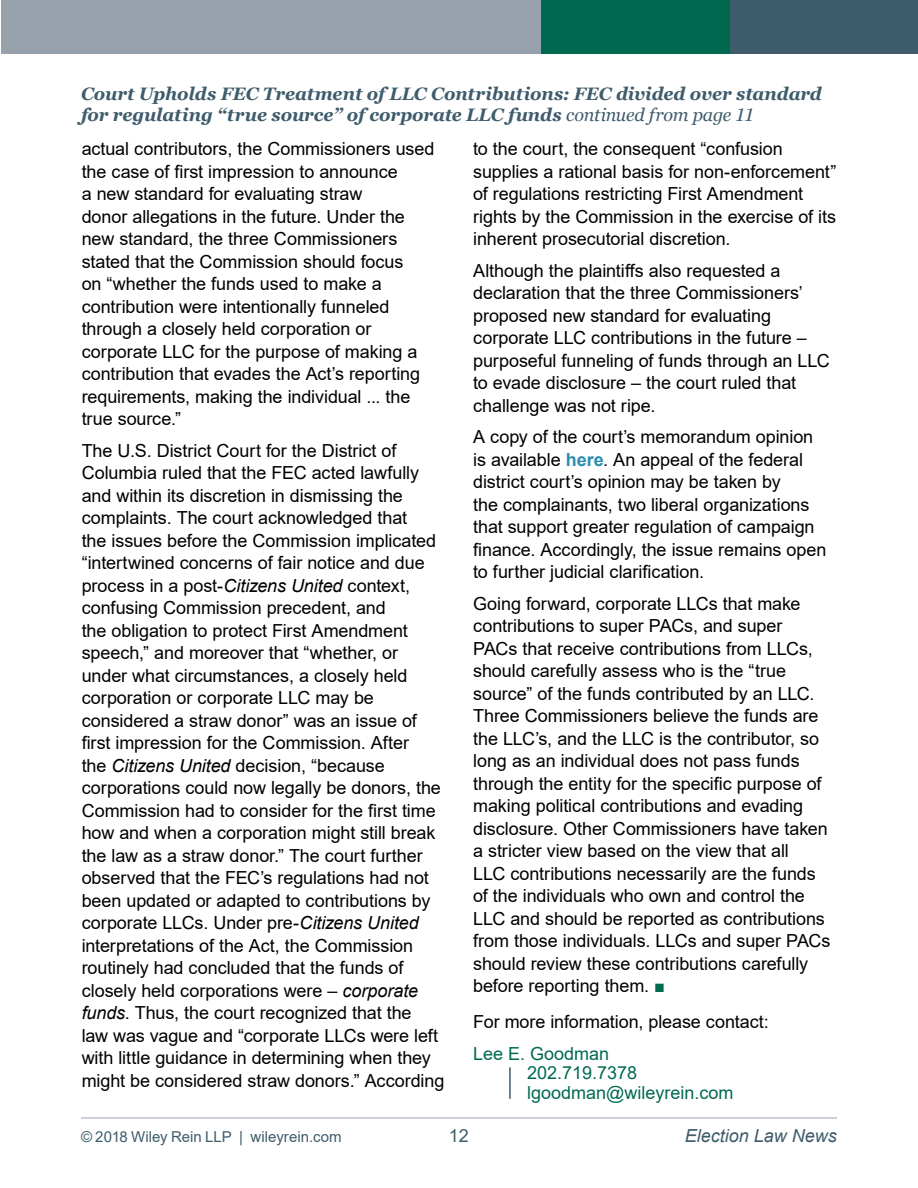
<style>
.page{position:relative;width:918px;height:1188px;background:#fff}
.page>*{position:absolute;margin:0;border:0;box-sizing:border-box;transform-origin:0 0}
.t1{font:18px/22.5px "Arial";letter-spacing:-.005em;color:#000}
.t2{font:italic 700 18px/21px "Georgia";letter-spacing:-.005em;color:#3f5c6c}
.t3{font:18px/19.5px "Arial";color:#006a51}
.t4{font:italic 18px "Arial";color:#3f5c6c}
.t5{font:18px "Arial";color:#3f5c6c}
.t6{font:15px "Arial";color:#3f5c6c}
.s1{font-weight:400}
.s2{font-style:italic}
.s3{font-weight:700;color:#2b8db0}
.s4{color:#006a51}
</style>
<div class="page">
<hr style="left:81px;top:1118px;width:756px;height:1px;background:#97a1b3">
<div style="left:1px;top:0;width:540px;height:54px;background:#96a1ab"></div>
<div style="left:541px;top:0;width:189px;height:54px;background:#006a51"></div>
<div style="left:730px;top:0;width:188px;height:54px;background:#3f5c6c"></div>
<hr style="left:509px;top:1067px;width:2px;height:32px;background:#3f5c6c">
<p class="t2" style="left:81px;top:83px;width:742px">Court Upholds FEC Treatment of LLC Contributions: FEC divided over standard for regulating “true source” of corporate LLC funds <span class="s1">continued from page 11</span></p>
<p class="t1" style="left:82px;top:138px;width:354px">actual contributors, the Commissioners used the case of first impression to announce<br>a new standard for evaluating straw<br>donor allegations in the future. Under the new standard, the three Commissioners stated that the Commission should focus<br>on “whether the funds used to make a contribution were intentionally funneled through a closely held corporation or corporate LLC for the purpose of making a contribution that evades the Act’s reporting requirements, making the individual ... the true source.”</p>
<p class="t1" style="left:82px;top:439px;width:364px">The U.S. District Court for the District of Columbia ruled that the FEC acted lawfully and within its discretion in dismissing the complaints. The court acknowledged that<br>the issues before the Commission implicated “intertwined concerns of fair notice and due process in a post-<span class="s2">Citizens United</span> context, confusing Commission precedent, and<br>the obligation to protect First Amendment speech,” and moreover that “whether, or under what circumstances, a closely held corporation or corporate LLC may be considered a straw donor” was an issue of first impression for the Commission. After<br>the <span class="s2">Citizens United</span> decision, “because corporations could now legally be donors, the Commission had to consider for the first time how and when a corporation might still break the law as a straw donor.” The court further observed that the FEC’s regulations had not been updated or adapted to contributions by corporate LLCs. Under pre-<span class="s2">Citizens United </span>interpretations of the Act, the Commission routinely had concluded that the funds of closely held corporations were – <span class="s2">corporate funds</span>. Thus, the court recognized that the<br>law was vague and “corporate LLCs were left with little guidance in determining when they might be considered straw donors.” According</p>
<p class="t1" style="left:473px;top:138px;width:365px">to the court, the consequent “confusion supplies a rational basis for non-enforcement” of regulations restricting First Amendment rights by the Commission in the exercise of its inherent prosecutorial discretion.</p>
<p class="t1" style="left:473px;top:259px;width:358px">Although the plaintiffs also requested a declaration that the three Commissioners’ proposed new standard for evaluating corporate LLC contributions in the future – purposeful funneling of funds through an LLC to evade disclosure – the court ruled that challenge was not ripe.</p>
<p class="t1" style="left:473px;top:426px;width:355px">A copy of the court’s memorandum opinion is available <span class="s3">here</span>. An appeal of the federal district court’s opinion may be taken by<br>the complainants, two liberal organizations that support greater regulation of campaign finance. Accordingly, the issue remains open to further judicial clarification.</p>
<p class="t1" style="left:473px;top:592px;width:359px">Going forward, corporate LLCs that make contributions to super PACs, and super PACs that receive contributions from LLCs, should carefully assess who is the “true source” of the funds contributed by an LLC.<br>Three Commissioners believe the funds are the LLC’s, and the LLC is the contributor, so long as an individual does not pass funds through the entity for the specific purpose of making political contributions and evading disclosure. Other Commissioners have taken a stricter view based on the view that all<br>LLC contributions necessarily are the funds of the individuals who own and control the LLC and should be reported as contributions from those individuals. LLCs and super PACs should review these contributions carefully before reporting them. <span class="s4">■</span></p>
<p class="t1" style="left:473px;top:1011px;width:297px">For more information, please contact:</p>
<p class="t3" style="left:527px;top:1044px;width:208px;text-indent:-54px">Lee E. Goodman<br>202.719.7378 lgoodman@wileyrein.com</p>
<p class="t6" style="left:81px;top:1126px;width:262px">© 2018 Wiley Rein LLP | wileyrein.com</p>
<p class="t5" style="left:449px;top:1123px;width:22px">12</p>
<p class="t4" style="left:685px;top:1124px;width:154px">Election Law News</p>
</div>
